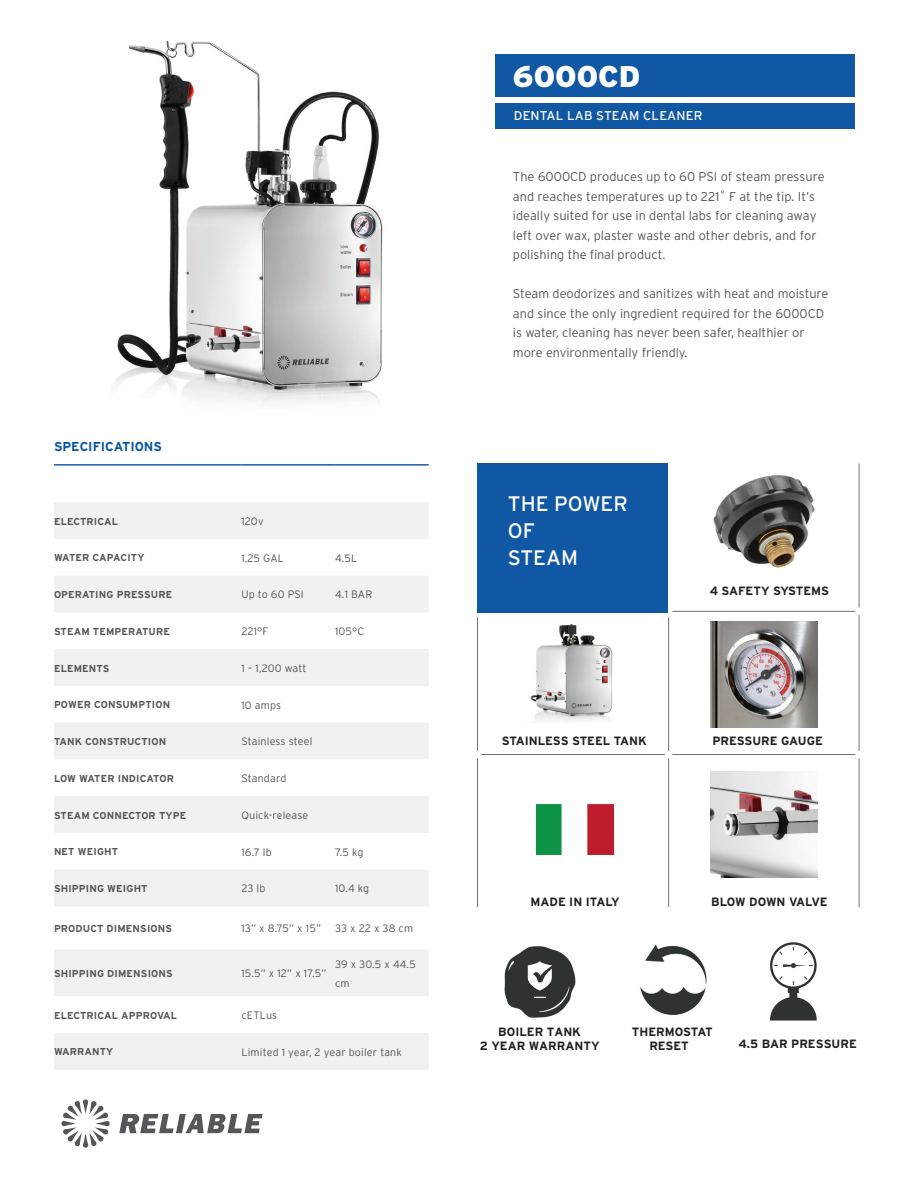
<style>
.page{position:relative;width:918px;height:1188px;background:#fff}
.page>*{position:absolute;margin:0;border:0;box-sizing:border-box;transform-origin:0 0}
.t1{font:900 30px "Interstate";color:#fff}
.t2{font:21px/27px "Interstate";color:#fff}
.t3{font:700 12.9px "Interstate";color:#0756a3}
.t4{font:300 12.75px/19.5px "Interstate";color:#54565a}
.t5{font:12.75px "Interstate";letter-spacing:.01em;color:#fff}
.t6{font:700 12px/14.4px "Interstate";color:#231f20;text-align:center}
.t7{font:300 10.8px/19.4px "Interstate";letter-spacing:.015em;color:#54565a}
.t8{font:700 10.05px "Interstate";letter-spacing:.015em;color:#54565a}
</style>
<div class="page">
<img style="left:530px;top:624px;width:83px;height:99px">
<img style="left:713px;top:475px;width:102px;height:93px">
<img style="left:711px;top:622px;width:106px;height:106px">
<img style="left:711px;top:771px;width:106px;height:106px">
<img style="left:536px;top:804px;width:78px;height:51px">
<img style="left:504px;top:946px;width:72px;height:72px">
<img style="left:640px;top:944px;width:67px;height:71px">
<img style="left:769px;top:942px;width:48px;height:79px">
<div style="left:477px;top:464px;width:190px;height:149px;background:#1057a4"></div>
<hr style="left:477px;top:617px;width:1px;height:134px;background:#717075">
<hr style="left:668px;top:617px;width:1px;height:134px;background:#717075">
<hr style="left:477px;top:758px;width:1px;height:149px;background:#717075">
<hr style="left:668px;top:758px;width:1px;height:149px;background:#717075">
<hr style="left:672px;top:754px;width:183px;height:1px;background:#717075">
<hr style="left:672px;top:611px;width:183px;height:1px;background:#717075">
<hr style="left:481px;top:754px;width:184px;height:1px;background:#717075">
<hr style="left:859px;top:464px;width:1px;height:144px;background:#717075">
<hr style="left:859px;top:615px;width:1px;height:136px;background:#717075">
<hr style="left:859px;top:758px;width:1px;height:149px;background:#717075">
<svg style="left:54px;top:502px;width:375px;height:568px;fill:#f1f1f1"></svg>
<hr style="left:241px;top:464px;width:94px;height:2px;background:#1057a4">
<hr style="left:335px;top:464px;width:94px;height:2px;background:#1057a4">
<hr style="left:54px;top:464px;width:187px;height:2px;background:#1057a4">
<div style="left:495px;top:103px;width:359px;height:25px;background:#1057a4"></div>
<div style="left:495px;top:55px;width:359px;height:42px;background:#1057a4"></div>
<img style="left:112px;top:40px;width:271px;height:364px">
<svg style="left:62px;top:1100px;width:48px;height:48px"></svg>
<svg style="left:119px;top:1114px;width:144px;height:19px"></svg>
<p class="t3" style="left:54px;top:439px;width:110px">SPECIFICATIONS</p>
<p class="t8" style="left:54px;top:515px;width:66px">ELECTRICAL</p>
<p class="t7" style="left:241px;top:511px;width:24px">120v</p>
<p class="t8" style="left:54px;top:552px;width:92px">WATER CAPACITY</p>
<p class="t7" style="left:241px;top:548px;width:44px">1.25 GAL</p>
<p class="t7" style="left:335px;top:548px;width:24px">4.5L</p>
<p class="t8" style="left:54px;top:589px;width:120px">OPERATING PRESSURE</p>
<p class="t7" style="left:241px;top:585px;width:64px">Up to 60 PSI</p>
<p class="t7" style="left:335px;top:585px;width:39px">4.1 BAR</p>
<p class="t8" style="left:54px;top:626px;width:117px">STEAM TEMPERATURE</p>
<p class="t7" style="left:241px;top:622px;width:29px">221°F</p>
<p class="t7" style="left:335px;top:622px;width:30px">105°C</p>
<p class="t8" style="left:54px;top:662px;width:57px">ELEMENTS</p>
<p class="t7" style="left:241px;top:658px;width:67px">1 – 1,200 watt</p>
<p class="t8" style="left:54px;top:699px;width:118px">POWER CONSUMPTION</p>
<p class="t7" style="left:241px;top:695px;width:41px">10 amps</p>
<p class="t8" style="left:54px;top:736px;width:114px">TANK CONSTRUCTION</p>
<p class="t7" style="left:241px;top:732px;width:73px">Stainless steel</p>
<p class="t8" style="left:54px;top:773px;width:121px">LOW WATER INDICATOR</p>
<p class="t7" style="left:241px;top:769px;width:46px">Standard</p>
<p class="t8" style="left:54px;top:809px;width:134px">STEAM CONNECTOR TYPE</p>
<p class="t7" style="left:241px;top:805px;width:68px">Quick-release</p>
<p class="t8" style="left:54px;top:846px;width:66px">NET WEIGHT</p>
<p class="t7" style="left:241px;top:842px;width:32px">16.7 lb</p>
<p class="t7" style="left:335px;top:842px;width:30px">7.5 kg</p>
<p class="t8" style="left:54px;top:883px;width:95px">SHIPPING WEIGHT</p>
<p class="t7" style="left:241px;top:879px;width:26px">23 lb</p>
<p class="t7" style="left:335px;top:879px;width:36px">10.4 kg</p>
<p class="t8" style="left:54px;top:923px;width:120px">PRODUCT DIMENSIONS</p>
<p class="t7" style="left:241px;top:919px;width:81px">13” x 8.75” x 15”</p>
<p class="t7" style="left:335px;top:919px;width:80px">33 x 22 x 38 cm</p>
<p class="t8" style="left:54px;top:968px;width:120px">SHIPPING DIMENSIONS</p>
<p class="t7" style="left:241px;top:964px;width:87px">15.5” x 12” x 17.5”</p>
<p class="t7" style="left:335px;top:954px;width:82px">39 x 30.5 x 44.5 cm</p>
<p class="t8" style="left:54px;top:1010px;width:125px">ELECTRICAL APPROVAL</p>
<p class="t7" style="left:241px;top:1005px;width:37px">cETLus</p>
<p class="t8" style="left:54px;top:1046px;width:61px">WARRANTY</p>
<p class="t7" style="left:241px;top:1042px;width:162px">Limited 1 year, 2 year boiler tank</p>
<h1 class="t1" style="left:513px;top:59px;width:129px">6000CD</h1>
<p class="t5" style="left:514px;top:108px;width:190px">DENTAL LAB STEAM CLEANER</p>
<p class="t4" style="left:513px;top:167px;width:313px">The 6000CD produces up to 60 PSI of steam pressure and reaches temperatures up to 221˚ F at the tip. It’s ideally suited for use in dental labs for cleaning away left over wax, plaster waste and other debris, and for polishing the final product.</p>
<p class="t4" style="left:513px;top:284px;width:317px">Steam deodorizes and sanitizes with heat and moisture and since the only ingredient required for the 6000CD is water, cleaning has never been safer, healthier or more environmentally friendly.</p>
<h2 class="t2" style="left:508px;top:490px;width:122px">THE POWER<br>OF<br>STEAM</h2>
<p class="t6" style="left:710px;top:584px;width:121px">4 SAFETY SYSTEMS</p>
<p class="t6" style="left:502px;top:733px;width:147px">STAINLESS STEEL TANK</p>
<p class="t6" style="left:712px;top:733px;width:112px">PRESSURE GAUGE</p>
<p class="t6" style="left:531px;top:894px;width:91px">MADE IN ITALY</p>
<p class="t6" style="left:711px;top:894px;width:118px">BLOW DOWN VALVE</p>
<p class="t6" style="left:480px;top:1024px;width:121px">BOILER TANK<br>2 YEAR WARRANTY</p>
<p class="t6" style="left:632px;top:1024px;width:82px">THERMOSTAT<br>RESET</p>
<p class="t6" style="left:739px;top:1037px;width:120px">4.5 BAR PRESSURE</p>
</div>
